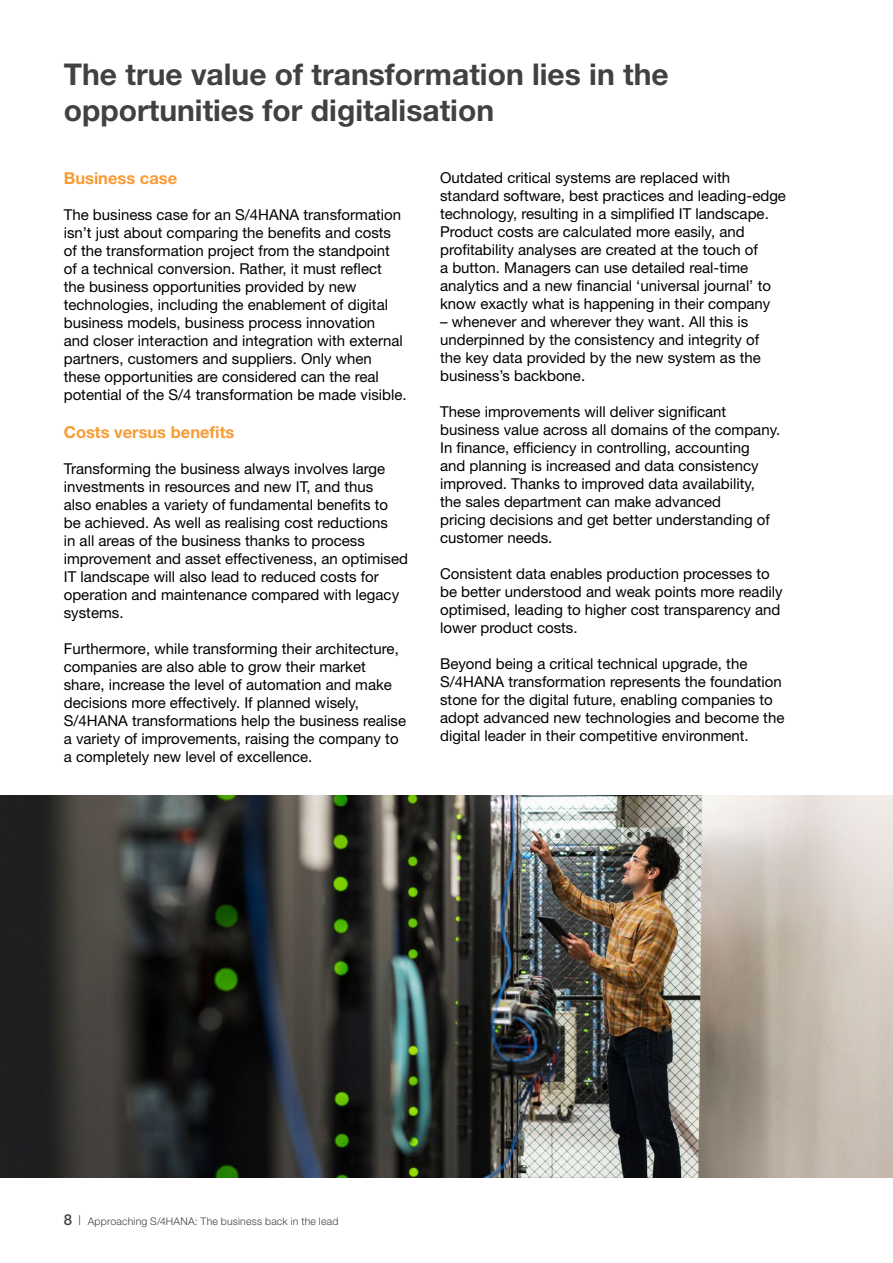
<style>
.page{position:relative;width:893px;height:1263px;background:#fff}
.page>*{position:absolute;margin:0;border:0;box-sizing:border-box;transform-origin:0 0}
.t1{font:700 30px/36px "Helvetica Neue LT Std";color:#414042}
.t2{font:700 16.5px "Helvetica Neue LT Std";color:#f89b34}
.t3{font:15px/18px "Helvetica Neue LT Std";color:#000}
.t4{font:300 10.5px "Helvetica Neue LT Std";letter-spacing:.02em;color:#414042}
.s1{font-weight:500;font-size:15px}
.s2{font-stretch:condensed;font-size:13.5px}
</style>
<div class="page">
<img style="left:0;top:795px;width:892px;height:383px">
<hr style="left:892px;top:0;width:1px;height:1178px;background:#414042">
<h1 class="t1" style="left:64px;top:56px;width:606px">The true value of transformation lies in the opportunities for digitalisation</h1>
<p class="t2" style="left:64px;top:168px;width:115px">Business case</p>
<p class="t3" style="left:64px;top:205px;width:344px">The business case for an S/4HANA transformation isn’t just about comparing the benefits and costs of the transformation project from the standpoint of a technical conversion. Rather, it must reflect the business opportunities provided by new technologies, including the enablement of digital business models, business process innovation<br>and closer interaction and integration with external partners, customers and suppliers. Only when these opportunities are considered can the real potential of the S/4 transformation be made visible.</p>
<p class="t2" style="left:64px;top:422px;width:172px">Costs versus benefits</p>
<p class="t3" style="left:64px;top:459px;width:346px">Transforming the business always involves large investments in resources and new IT, and thus<br>also enables a variety of fundamental benefits to be achieved. As well as realising cost reductions<br>in all areas of the business thanks to process improvement and asset effectiveness, an optimised IT landscape will also lead to reduced costs for operation and maintenance compared with legacy systems.</p>
<p class="t3" style="left:64px;top:639px;width:344px">Furthermore, while transforming their architecture, companies are also able to grow their market share, increase the level of automation and make decisions more effectively. If planned wisely, S/4HANA transformations help the business realise a variety of improvements, raising the company to a completely new level of excellence.</p>
<p class="t3" style="left:440px;top:168px;width:347px">Outdated critical systems are replaced with standard software, best practices and leading-edge technology, resulting in a simplified IT landscape.<br>Product costs are calculated more easily, and profitability analyses are created at the touch of<br>a button. Managers can use detailed real-time analytics and a new financial ‘universal journal’ to know exactly what is happening in their company</p>
<p class="t3" style="left:440px;top:312px;width:322px">– whenever and wherever they want. All this is underpinned by the consistency and integrity of the key data provided by the new system as the business’s backbone.</p>
<p class="t3" style="left:440px;top:402px;width:342px">These improvements will deliver significant business value across all domains of the company.<br>In finance, efficiency in controlling, accounting<br>and planning is increased and data consistency improved. Thanks to improved data availability,<br>the sales department can make advanced<br>pricing decisions and get better understanding of customer needs.</p>
<p class="t3" style="left:440px;top:564px;width:344px">Consistent data enables production processes to be better understood and weak points more readily optimised, leading to higher cost transparency and lower product costs.</p>
<p class="t3" style="left:440px;top:654px;width:346px">Beyond being a critical technical upgrade, the S/4HANA transformation represents the foundation stone for the digital future, enabling companies to adopt advanced new technologies and become the digital leader in their competitive environment.</p>
<p class="t4" style="left:64px;top:1215px;width:276px"><span class="s1">8</span> <span class="s2">|</span> Approaching S/4HANA: The business back in the lead</p>
</div>
